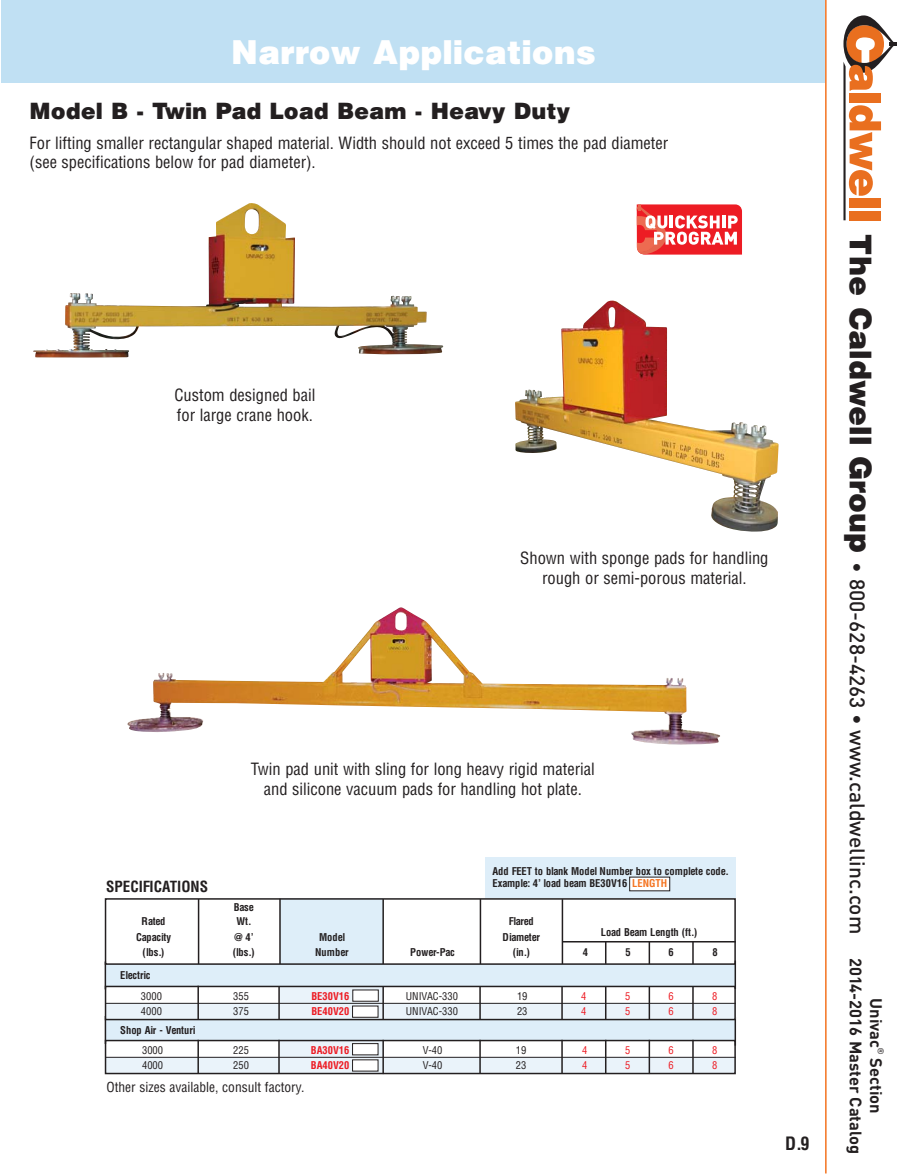
<style>
.page{position:relative;width:905px;height:1175px;background:#fff}
.page>*{position:absolute;margin:0;border:0;box-sizing:border-box;transform-origin:0 0}
.t1{font:33px "Cg Triumvirate Bl";color:#fff}
.t2{font:22.5px "Cg Triumvirate Bl";color:#231f20}
.t3{font:500 21px "DIN";color:#231f20}
.t4{font:700 condensed 18px "Helvetica";color:#231f20}
.t5{font:condensed 16.5px/19.8px "Helvetica";color:#231f20;text-align:center}
.t6{font:700 16.5px/20.4px "DIN";color:#231f20}
.t7{font:700 condensed 15px "Helvetica";color:#231f20}
.t8{font:condensed 13.5px "Helvetica";color:#231f20}
.t9{font:700 condensed 10.5px/12.6px "Helvetica";color:#231f20}
.t10{font:condensed 10.5px "Helvetica";color:#231f20}
.t11{font:700 condensed 10.5px "Helvetica";color:#ed1c24}
.t12{font:condensed 10.5px "Helvetica";color:#ed1c24}
.t13{font:700 condensed 10.5px "Helvetica";letter-spacing:-.055em;color:#231f20}
.t14{font:700 condensed 10.5px "Helvetica";color:#f47421}
.t15{font:8.25px "Arial";color:#231f20}
.s1{font-family:"Cg Triumvirate Bl";font-weight:400;font-size:30px}
</style>
<div class="page">
<div style="left:0;top:0;width:904px;height:83px;background:#c0e0f3"></div>
<img style="left:127px;top:607px;width:593px;height:137px">
<img style="left:83px;top:203px;width:360px;height:151px">
<img style="left:515px;top:300px;width:263px;height:232px">
<div style="left:485px;top:857px;width:250px;height:41px;background:#deeef9"></div>
<div style="left:105px;top:1019px;width:630px;height:21px;background:#deeef9"></div>
<hr style="left:734px;top:1017px;width:2px;height:28px;background:#231f20">
<svg style="left:105px;top:1020px;width:1px;height:19px"></svg>
<div style="left:105px;top:964px;width:630px;height:22px;background:#deeef9"></div>
<hr style="left:734px;top:960px;width:2px;height:29px;background:#231f20">
<svg style="left:105px;top:964px;width:1px;height:21px"></svg>
<div style="left:280px;top:898px;width:103px;height:66px;background:#deeef9"></div>
<div style="left:279px;top:985px;width:103px;height:34px;background:#eaf3fa"></div>
<div style="left:279px;top:1040px;width:103px;height:33px;background:#eaf3fa"></div>
<div style="left:105px;top:1003px;width:630px;height:16px;background:#eaf3fa"></div>
<div style="left:106px;top:1057px;width:629px;height:16px;background:#eaf3fa"></div>
<div style="left:105px;top:985px;width:630px;height:35px;border:2px solid #231f20"></div>
<div style="left:105px;top:1039px;width:630px;height:35px;border:2px solid #231f20"></div>
<div style="left:105px;top:898px;width:630px;height:66px;border:2px solid #231f20"></div>
<hr style="left:562px;top:941px;width:173px;height:1px;background:#231f20">
<hr style="left:197px;top:985px;width:2px;height:34px;background:#231f20">
<hr style="left:197px;top:1039px;width:2px;height:34px;background:#231f20">
<hr style="left:278px;top:1039px;width:2px;height:34px;background:#231f20">
<hr style="left:382px;top:1039px;width:2px;height:35px;background:#231f20">
<hr style="left:479px;top:1039px;width:2px;height:34px;background:#231f20">
<hr style="left:561px;top:1039px;width:1px;height:34px;background:#231f20">
<hr style="left:605px;top:1039px;width:1px;height:34px;background:#231f20">
<hr style="left:648px;top:1039px;width:2px;height:35px;background:#231f20">
<hr style="left:692px;top:1039px;width:1px;height:34px;background:#231f20">
<hr style="left:692px;top:986px;width:1px;height:33px;background:#231f20">
<hr style="left:278px;top:986px;width:2px;height:33px;background:#231f20">
<hr style="left:382px;top:986px;width:2px;height:33px;background:#231f20">
<hr style="left:479px;top:986px;width:2px;height:33px;background:#231f20">
<hr style="left:561px;top:986px;width:1px;height:33px;background:#231f20">
<hr style="left:561px;top:899px;width:2px;height:65px;background:#231f20">
<hr style="left:479px;top:899px;width:2px;height:65px;background:#231f20">
<hr style="left:382px;top:899px;width:2px;height:65px;background:#231f20">
<hr style="left:279px;top:898px;width:2px;height:66px;background:#231f20">
<hr style="left:198px;top:899px;width:1px;height:65px;background:#231f20">
<hr style="left:605px;top:986px;width:1px;height:33px;background:#231f20">
<svg style="left:605px;top:942px;width:1px;height:21px"></svg>
<hr style="left:648px;top:941px;width:2px;height:23px;background:#231f20">
<svg style="left:692px;top:942px;width:1px;height:22px"></svg>
<hr style="left:648px;top:986px;width:2px;height:33px;background:#231f20">
<div style="left:353px;top:990px;width:25px;height:11px;background:#fff"></div>
<div style="left:352px;top:1006px;width:26px;height:11px;background:#fff"></div>
<div style="left:352px;top:1043px;width:26px;height:11px;background:#fff"></div>
<div style="left:352px;top:1043px;width:26px;height:12px;border:1px solid #231f20"></div>
<div style="left:352px;top:1059px;width:26px;height:12px;background:#fff"></div>
<hr style="left:105px;top:1003px;width:630px;height:1px;background:#231f20">
<hr style="left:105px;top:1056px;width:630px;height:1px;background:#231f20">
<div style="left:629px;top:877px;width:40px;height:13px;background:#fff"></div>
<svg style="left:636px;top:204px;width:106px;height:50px"></svg>
<div style="left:825px;top:0;width:79px;height:1173px;background:#fff"></div>
<hr style="left:825px;top:0;width:1px;height:1173px;background:#f47421">
<svg style="left:843px;top:15px;width:53px;height:205px"></svg>
<hr style="left:0;top:0;width:1px;height:1173px;background:#fff">
<h1 class="t1" style="left:231px;top:40px;width:366px">Narrow Applications</h1>
<h2 class="t2" style="left:30px;top:102px;width:542px">Model B - Twin Pad Load Beam - Heavy Duty</h2>
<p class="t5" style="left:30px;top:134px;width:640px;text-align:left">For lifting smaller rectangular shaped material. Width should not exceed 5 times the pad diameter (see specifications below for pad diameter).</p>
<p class="t5" style="left:174px;top:386px;width:143px;text-align:left">Custom designed bail for large crane hook.</p>
<p class="t5" style="left:520px;top:549px;width:250px">Shown with sponge pads for handling rough or semi-porous material.</p>
<p class="t5" style="left:251px;top:760px;width:345px">Twin pad unit with sling for long heavy rigid material and silicone vacuum pads for handling hot plate.</p>
<p class="t7" style="left:106px;top:880px;width:103px">SPECIFICATIONS</p>
<p class="t9" style="left:234px;top:902px;width:22px">Base</p>
<p class="t9" style="left:492px;top:865px;width:238px">Add FEET to blank Model Number box to complete code.<br>Example: 4’ load beam BE30V16</p>
<p class="t14" style="left:632px;top:879px;width:36px">LENGTH</p>
<p class="t9" style="left:142px;top:915px;width:25px">Rated</p>
<p class="t9" style="left:236px;top:915px;width:17px">Wt.</p>
<p class="t9" style="left:509px;top:915px;width:27px">Flared</p>
<p class="t9" style="left:136px;top:931px;width:36px">Capacity</p>
<p class="t9" style="left:234px;top:931px;width:21px">@ 4’</p>
<p class="t9" style="left:319px;top:931px;width:28px">Model</p>
<p class="t13" style="left:502px;top:932px;width:39px">Diameter</p>
<p class="t9" style="left:600px;top:926px;width:98px">Load Beam Length (ft.)</p>
<p class="t9" style="left:143px;top:947px;width:23px">(lbs.)</p>
<p class="t9" style="left:233px;top:947px;width:23px">(lbs.)</p>
<p class="t9" style="left:315px;top:947px;width:35px">Number</p>
<p class="t9" style="left:410px;top:947px;width:46px">Power-Pac</p>
<p class="t9" style="left:512px;top:947px;width:19px">(in.)</p>
<p class="t9" style="left:582px;top:947px;width:7px">4</p>
<p class="t9" style="left:625px;top:947px;width:7px">5</p>
<p class="t9" style="left:668px;top:947px;width:7px">6</p>
<p class="t9" style="left:712px;top:947px;width:7px">8</p>
<p class="t9" style="left:120px;top:970px;width:32px">Electric</p>
<p class="t10" style="left:141px;top:991px;width:22px">3000</p>
<p class="t10" style="left:233px;top:991px;width:17px">355</p>
<p class="t11" style="left:311px;top:991px;width:39px">BE30V16</p>
<p class="t10" style="left:406px;top:991px;width:54px">UNIVAC-330</p>
<p class="t10" style="left:517px;top:991px;width:12px">19</p>
<p class="t12" style="left:581px;top:991px;width:7px">4</p>
<p class="t12" style="left:625px;top:991px;width:7px">5</p>
<p class="t12" style="left:668px;top:991px;width:7px">6</p>
<p class="t12" style="left:712px;top:991px;width:7px">8</p>
<p class="t10" style="left:141px;top:1007px;width:22px">4000</p>
<p class="t10" style="left:233px;top:1007px;width:17px">375</p>
<p class="t11" style="left:311px;top:1007px;width:39px">BE40V20</p>
<p class="t10" style="left:406px;top:1007px;width:54px">UNIVAC-330</p>
<p class="t10" style="left:517px;top:1007px;width:12px">23</p>
<p class="t12" style="left:581px;top:1007px;width:7px">4</p>
<p class="t12" style="left:625px;top:1007px;width:7px">5</p>
<p class="t12" style="left:668px;top:1007px;width:7px">6</p>
<p class="t12" style="left:712px;top:1007px;width:7px">8</p>
<p class="t10" style="left:142px;top:1045px;width:22px">3000</p>
<p class="t10" style="left:233px;top:1045px;width:17px">225</p>
<p class="t11" style="left:311px;top:1045px;width:40px">BA30V16</p>
<p class="t10" style="left:423px;top:1045px;width:21px">V-40</p>
<p class="t10" style="left:516px;top:1045px;width:12px">19</p>
<p class="t12" style="left:582px;top:1045px;width:7px">4</p>
<p class="t12" style="left:625px;top:1045px;width:7px">5</p>
<p class="t12" style="left:668px;top:1045px;width:7px">6</p>
<p class="t12" style="left:712px;top:1045px;width:7px">8</p>
<p class="t10" style="left:142px;top:1061px;width:22px">4000</p>
<p class="t10" style="left:233px;top:1061px;width:17px">250</p>
<p class="t11" style="left:311px;top:1061px;width:40px">BA40V20</p>
<p class="t10" style="left:423px;top:1061px;width:21px">V-40</p>
<p class="t10" style="left:516px;top:1061px;width:12px">23</p>
<p class="t12" style="left:582px;top:1061px;width:7px">4</p>
<p class="t12" style="left:625px;top:1061px;width:7px">5</p>
<p class="t12" style="left:668px;top:1061px;width:7px">6</p>
<p class="t12" style="left:712px;top:1061px;width:7px">8</p>
<p class="t9" style="left:120px;top:1024px;width:77px">Shop Air - Venturi</p>
<p class="t8" style="left:106px;top:1081px;width:199px">Other sizes available, consult factory.</p>
<p class="t4" style="left:785px;top:1136px;width:26px">D.9</p>
<p class="t3" style="left:864px;top:234px;width:701px;rotate:90deg"><span class="s1">The Caldwell Group</span> • 800-628-4263 • www.caldwellinc.com</p>
<p class="t6" style="left:884px;top:957px;width:198px;text-indent:100px;rotate:90deg">Section<br>2014-2016 Master Catalog</p>
<p class="t6" style="left:884px;top:998px;width:51px;rotate:90deg">Univac</p>
<p class="t15" style="left:883px;top:1047px;width:8px;rotate:90deg">®</p>
</div>
